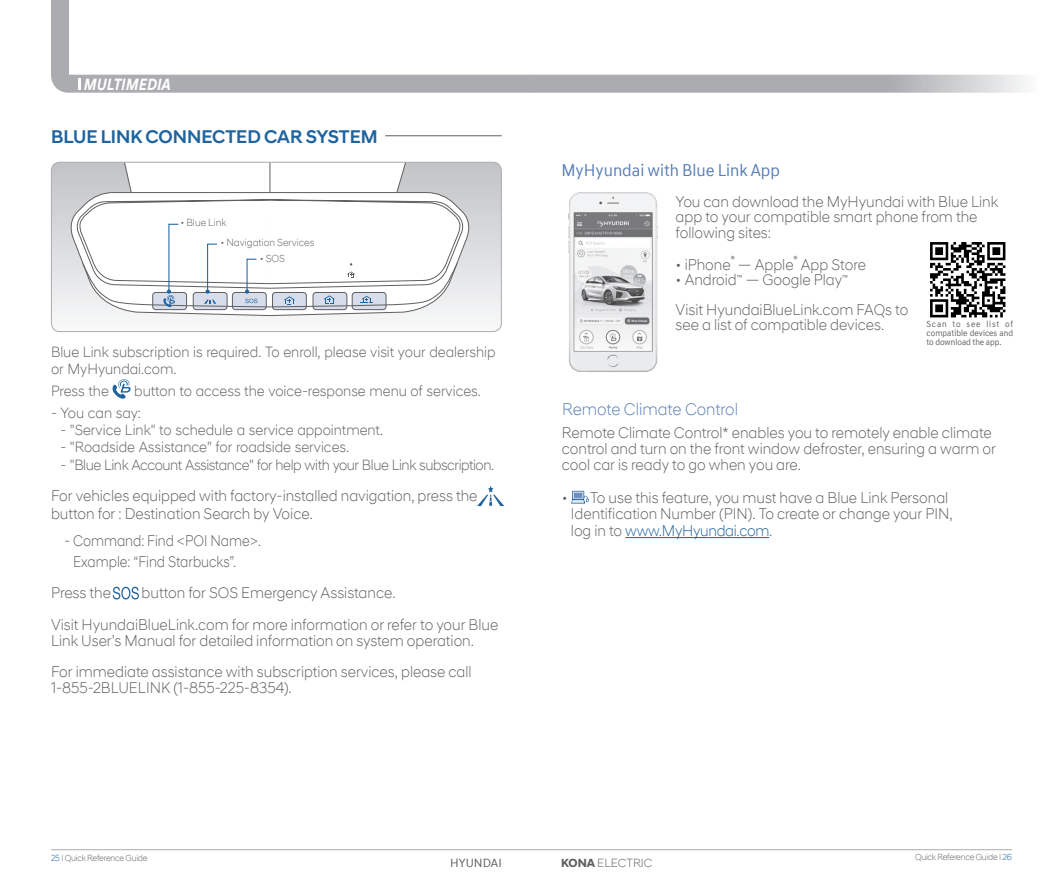
<style>
.page{position:relative;width:1063px;height:893px;background:#fff}
.page>*{position:absolute;margin:0;border:0;box-sizing:border-box;transform-origin:0 0}
.Section_Title{font:500 18.75px "Hyundai Sans Head";color:#1f639f}
.ƒ_º___ªøÎ{font:17.25px "Hyundai Sans Text Office";color:#5a7fb3;scale:.95 1}
._1_subhead{font:300 17.25px "Hyundai Sans Head Office";color:#5a7fb3;scale:.95 1}
.t1{font:italic 700 16.5px "Hyundai Sans Text Office";color:#fff;scale:.9 1}
.ƒ_º___ªøÎ-2{font:300 15.75px/15.8px "Hyundai Sans Head Office";color:#5f5f62;scale:.95 1}
.ƒ_º___ªøÎ-3{font:300 15.75px "Hyundai Sans Head Office";color:#5f5f62;scale:.88 1}
.Body{font:300 15px/16.5px "Hyundai Sans Head Office";color:#5f5f62;scale:.95 1}
.Body-2{font:300 15px "Hyundai Sans Head Office";letter-spacing:-.03em;color:#5f5f62;scale:.95 1}
.t2{font:300 12px "Hyundai Sans Head Office";color:#5f5f62}
.t3{font:12px "Hyundai Sans Text Office";color:#5f5f62}
.ƒ_º___ªøÎ-4{font:300 10.5px "Hyundai Sans Head Office";color:#5f5f62;scale:.95 1}
.ƒ_º___ªøÎ-5{font:9px/9px "Hyundai Sans Text Office";letter-spacing:.005em;color:#5f5f62;text-align:justify;scale:.9 1}
.ƒ_º___ªøÎ-6{font:300 9px "Hyundai Sans Head Office";letter-spacing:-.025em;color:#5f5f62;scale:.95 1}
.s1{color:#1f639f}
.s2{font-family:"Hyundai Sans Head";font-weight:700}
</style>
<div class="page">
<hr style="left:51px;top:849px;width:961px;height:1px;background:#abacb0">
<svg style="left:51px;top:0;width:461px;height:93px"></svg>
<svg style="left:512px;top:74px;width:513px;height:19px;background:#b8b9bc"></svg>
<svg style="left:78px;top:78px;width:3px;height:12px"></svg>
<hr style="left:51px;top:136px;width:451px;height:1px;background:#5f5f62">
<hr style="left:51px;top:134px;width:334px;height:4px;background:#fff">
<svg style="left:51px;top:162px;width:450px;height:170px"></svg>
<div style="left:51px;top:162px;width:451px;height:170px;border:1px solid #abacb0;border-radius:9px"></div>
<svg style="left:69px;top:162px;width:402px;height:154px"></svg>
<svg style="left:112px;top:379px;width:19px;height:20px"></svg>
<svg style="left:477px;top:486px;width:27px;height:20px"></svg>
<svg style="left:113px;top:587px;width:26px;height:12px"></svg>
<hr style="left:625px;top:537px;width:144px;height:1px;background:#1f639f">
<svg style="left:571px;top:491px;width:18px;height:13px"></svg>
<div style="left:574px;top:493px;width:9px;height:5px;background:#708ebd"></div>
<img style="left:568px;top:192px;width:90px;height:180px">
<img style="left:930px;top:242px;width:76px;height:76px">
<p class="t1" style="left:84px;top:74px;width:98px">MULTIMEDIA</p>
<p class="Section_Title" style="left:51px;top:125px;width:328px">BLUE LINK CONNECTED CAR SYSTEM</p>
<p class="ƒ_º___ªøÎ-4" style="left:180px;top:216px;width:50px">• Blue Link</p>
<p class="ƒ_º___ªøÎ-4" style="left:220px;top:237px;width:100px">• Navigation Services</p>
<p class="ƒ_º___ªøÎ-4" style="left:260px;top:252px;width:28px">• SOS</p>
<p class="Body" style="left:51px;top:344px;width:469px">Blue Link subscription is required. To enroll, please visit your dealership or MyHyundai.com.</p>
<p class="Body" style="left:51px;top:382px;width:62px">Press the</p>
<p class="Body" style="left:134px;top:382px;width:366px">button to access the voice-response menu of services.</p>
<p class="Body" style="left:51px;top:404px;width:96px">- You can say:</p>
<p class="Body" style="left:60px;top:421px;width:341px">- "Service Link" to schedule a service appointment.</p>
<p class="Body" style="left:60px;top:439px;width:306px">- "Roadside Assistance" for roadside services.</p>
<p class="Body-2" style="left:60px;top:456px;width:458px">- "Blue Link Account Assistance" for help with your Blue Link subscription.</p>
<p class="ƒ_º___ªøÎ-2" style="left:51px;top:486px;width:450px;line-height:18px">For vehicles equipped with factory-installed navigation, press the button for : Destination Search by Voice.</p>
<p class="ƒ_º___ªøÎ-3" style="left:65px;top:531px;width:225px">- Command: Find &lt;POI Name&gt;.</p>
<p class="ƒ_º___ªøÎ-3" style="left:73px;top:552px;width:187px">Example: “Find Starbucks”.</p>
<p class="ƒ_º___ªøÎ-2" style="left:51px;top:585px;width:65px">Press the</p>
<p class="ƒ_º___ªøÎ-2" style="left:142px;top:585px;width:269px">button for SOS Emergency Assistance.</p>
<p class="ƒ_º___ªøÎ-2" style="left:51px;top:616px;width:472px">Visit HyundaiBlueLink.com for more information or refer to your Blue<br>Link User’s Manual for detailed information on system operation.</p>
<p class="ƒ_º___ªøÎ-2" style="left:51px;top:664px;width:444px">For immediate assistance with subscription services, please call</p>
<p class="ƒ_º___ªøÎ-2" style="left:51px;top:679px;width:255px">1-855-2BLUELINK (1-855-225-8354).</p>
<p class="ƒ_º___ªøÎ" style="left:561px;top:160px;width:232px">MyHyundai with Blue Link App</p>
<p class="ƒ_º___ªøÎ-2" style="left:676px;top:193px;width:341px">You can download the MyHyundai with Blue Link app to your compatible smart phone from the following sites:</p>
<p class="ƒ_º___ªøÎ-2" style="left:676px;top:256px;width:60px">• iPhone</p>
<p class="ƒ_º___ªøÎ-6" style="left:731px;top:254px;width:6px">®</p>
<p class="ƒ_º___ªøÎ-6" style="left:794px;top:254px;width:6px">®</p>
<p class="ƒ_º___ªøÎ-2" style="left:738px;top:256px;width:60px">— Apple</p>
<p class="ƒ_º___ªøÎ-2" style="left:801px;top:256px;width:70px">App Store</p>
<p class="ƒ_º___ªøÎ-2" style="left:676px;top:272px;width:183px">• Android<sup>™</sup> — Google Play<sup>™</sup></p>
<p class="ƒ_º___ªøÎ-2" style="left:676px;top:301px;width:247px">Visit HyundaiBlueLink.com FAQs to see a list of compatible devices.</p>
<p class="ƒ_º___ªøÎ-5" style="left:927px;top:319px;width:98px">Scan to see list of compatible devices and to download the app.</p>
<p class="_1_subhead" style="left:562px;top:399px;width:187px">Remote Climate Control</p>
<p class="ƒ_º___ªøÎ-2" style="left:562px;top:425px;width:458px">Remote Climate Control* enables you to remotely enable climate control and turn on the front window defroster, ensuring a warm or cool car is ready to go when you are.</p>
<p class="ƒ_º___ªøÎ-2" style="left:571px;top:489px;width:403px;line-height:17px;text-indent:-9px">• To use this feature, you must have a Blue Link Personal<br>Identification Number (PIN). To create or change your PIN, log in to <span class="s1">www.MyHyundai.com</span>.</p>
<p class="ƒ_º___ªøÎ-6" style="left:51px;top:852px;width:103px"><span class="s1">25</span> I Quick Reference Guide</p>
<p class="ƒ_º___ªøÎ-6" style="left:915px;top:852px;width:104px">Quick Reference Guide I <span class="s1">26</span></p>
<p class="t3" style="left:450px;top:855px;width:53px">HYUNDAI</p>
<p class="t2" style="left:561px;top:856px;width:93px"><span class="s2">KONA</span> ELECTRIC</p>
</div>
